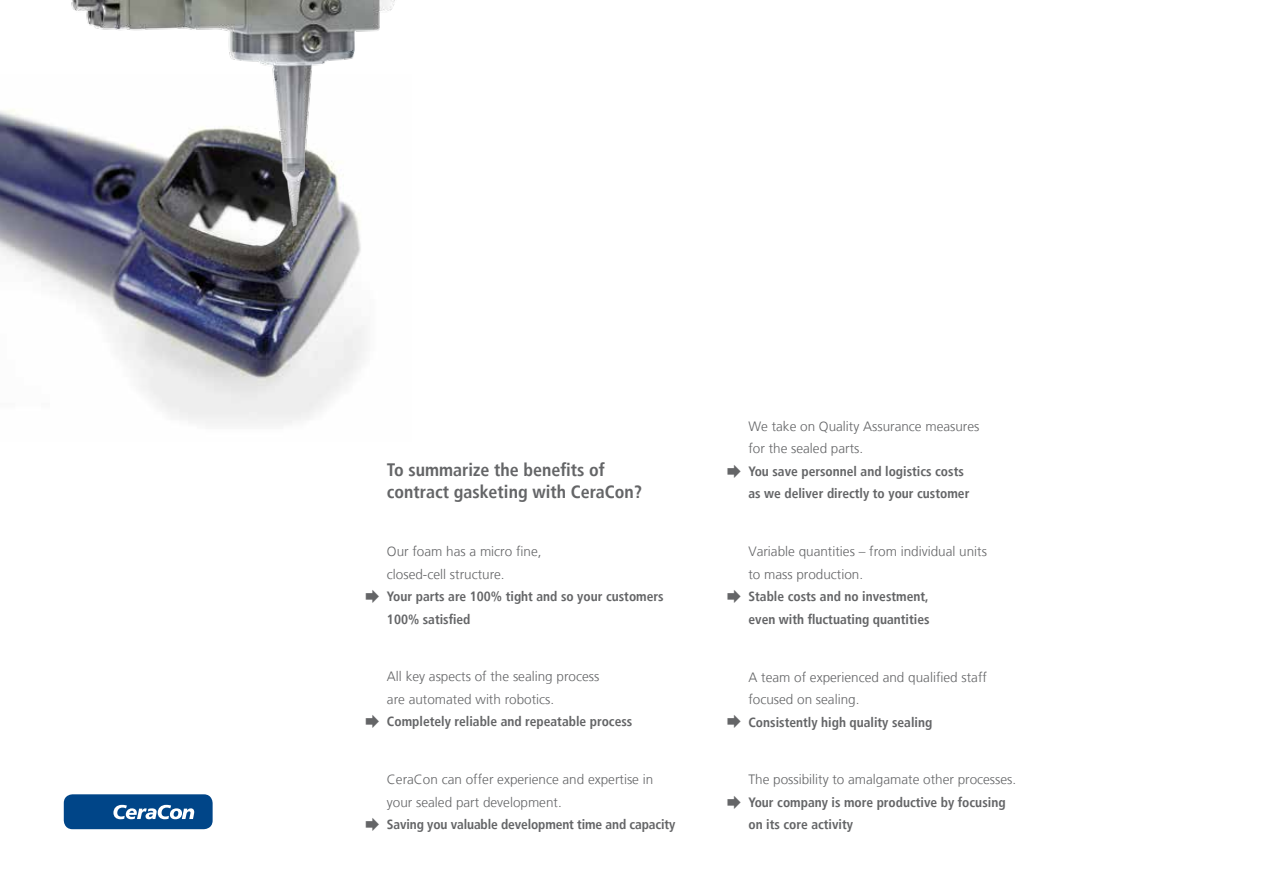
<style>
.page{position:relative;width:1263px;height:893px;background:#fff}
.page>*{position:absolute;margin:0;border:0;box-sizing:border-box;transform-origin:0 0}
.t1{font:700 condensed 18px/22.5px "Frutiger LT";color:#646567}
.t2{font:300 13.5px/22.5px "Frutiger LT";color:#646567}
.t3{font:700 condensed 13.5px/22.5px "Frutiger LT";color:#646567}
</style>
<div class="page">
<div style="left:64px;top:794px;width:149px;height:35px;background:#004588;border-radius:9px"></div>
<svg style="left:113px;top:805px;width:81px;height:14px"></svg>
<img style="left:0;top:110px;width:365px;height:314px">
<img style="left:10px;top:0;width:385px;height:274px">
<h1 class="t1" style="left:387px;top:458px;width:257px">To summarize the benefits of contract gasketing with CeraCon?</h1>
<p class="t2" style="left:387px;top:540px;width:156px">Our foam has a micro fine, closed-cell structure.</p>
<p class="t3" style="left:387px;top:585px;width:278px">Your parts are 100% tight and so your customers<br>100% satisfied</p>
<p class="t2" style="left:387px;top:666px;width:214px">All key aspects of the sealing process are automated with robotics.</p>
<p class="t3" style="left:387px;top:711px;width:247px">Completely reliable and repeatable process</p>
<p class="t2" style="left:387px;top:768px;width:268px">CeraCon can offer experience and expertise in your sealed part development.</p>
<p class="t3" style="left:387px;top:813px;width:290px">Saving you valuable development time and capacity</p>
<p class="t2" style="left:748px;top:415px;width:233px">We take on Quality Assurance measures for the sealed parts.</p>
<p class="t3" style="left:748px;top:460px;width:222px">You save personnel and logistics costs as we deliver directly to your customer</p>
<p class="t2" style="left:748px;top:540px;width:240px">Variable quantities – from individual units to mass production.</p>
<p class="t3" style="left:748px;top:585px;width:183px">Stable costs and no investment, even with fluctuating quantities</p>
<p class="t2" style="left:748px;top:666px;width:240px">A team of experienced and qualified staff focused on sealing.</p>
<p class="t3" style="left:748px;top:711px;width:185px">Consistently high quality sealing</p>
<p class="t2" style="left:748px;top:769px;width:269px">The possibility to amalgamate other processes.</p>
<p class="t3" style="left:748px;top:791px;width:259px">Your company is more productive by focusing on its core activity</p>
</div>
